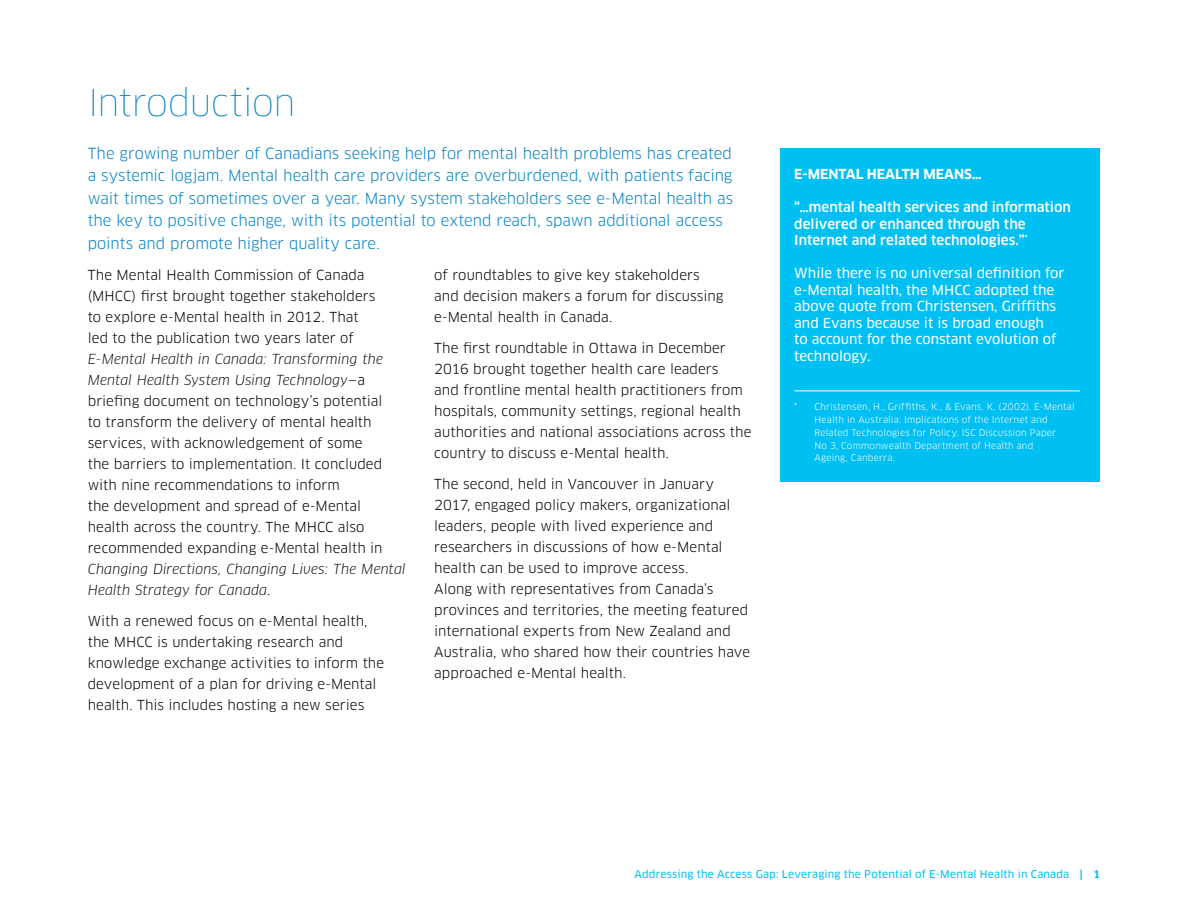
<style>
.page{position:relative;width:1188px;height:918px;background:#fff}
.page>*{position:absolute;margin:0;border:0;box-sizing:border-box;transform-origin:0 0}
.t1{font:100 36px "Clan OT";letter-spacing:-.02em;color:#0081c6}
.t2{font:15px/22.5px "Clan OT";letter-spacing:-.005em;color:#0081c6}
.t3{font:13.5px/21px "Clan OT";letter-spacing:.005em;color:#000}
.t4{font:13.5px/16.5px "Clan OT News";color:#fff}
.t5{font:500 13.5px/16.5px "Clan OT";color:#fff}
.t6{font:italic 13.5px/21px "Clan OT";letter-spacing:.005em;color:#000}
.t7{font:700 13.5px "Clan OT";color:#fff}
.t8{font:10.5px "Clan OT News";letter-spacing:.015em;color:#00c0f3}
.t9{font:9px/12.8px "Clan OT";letter-spacing:.02em;color:#fff}
.s1{font-style:italic}
.s2{font-style:normal}
.s3{font-family:"Clan OT";font-weight:700}
</style>
<div class="page">
<div style="left:781px;top:148px;width:319px;height:334px;background:#00c0f3"></div>
<hr style="left:794px;top:390px;width:286px;height:1px;background:#fff">
<h1 class="t1" style="left:88px;top:81px;width:209px">Introduction</h1>
<p class="t2" style="left:88px;top:142px;width:647px">The growing number of Canadians seeking help for mental health problems has created a systemic logjam. Mental health care providers are overburdened, with patients facing wait times of sometimes over a year. Many system stakeholders see e-Mental health as the key to positive change, with its potential to extend reach, spawn additional access points and promote higher quality care.</p>
<p class="t3" style="left:88px;top:265px;width:289px">The Mental Health Commission of Canada (MHCC) first brought together stakeholders to explore e-Mental health in 2012. That led to the publication two years later of</p>
<p class="t3" style="left:88px;top:349px;width:297px"><span class="s1">E-Mental Health in Canada: Transforming the Mental Health System Using Technology</span>—a briefing document on technology’s potential to transform the delivery of mental health services, with acknowledgement of some the barriers to implementation. It concluded with nine recommendations to inform<br>the development and spread of e-Mental health across the country. The MHCC also recommended expanding e-Mental health in</p>
<p class="t6" style="left:88px;top:559px;width:319px">Changing Directions, Changing Lives: The Mental<br>Health Strategy for Canada<span class="s2">.</span></p>
<p class="t3" style="left:88px;top:611px;width:298px">With a renewed focus on e-Mental health, the MHCC is undertaking research and knowledge exchange activities to inform the development of a plan for driving e-Mental health. This includes hosting a new series</p>
<p class="t3" style="left:434px;top:265px;width:291px">of roundtables to give key stakeholders and decision makers a forum for discussing e-Mental health in Canada.</p>
<p class="t3" style="left:434px;top:338px;width:319px">The first roundtable in Ottawa in December 2016 brought together health care leaders<br>and frontline mental health practitioners from hospitals, community settings, regional health authorities and national associations across the country to discuss e-Mental health.</p>
<p class="t3" style="left:434px;top:474px;width:317px">The second, held in Vancouver in January 2017, engaged policy makers, organizational leaders, people with lived experience and researchers in discussions of how e-Mental health can be used to improve access.<br>Along with representatives from Canada’s provinces and territories, the meeting featured international experts from New Zealand and Australia, who shared how their countries have approached e-Mental health.</p>
<p class="t7" style="left:794px;top:167px;width:189px">E-MENTAL HEALTH MEANS…</p>
<p class="t5" style="left:794px;top:199px;width:278px">“…mental health services and information delivered or enhanced through the<br>Internet and related technologies.”<sup>*</sup></p>
<p class="t4" style="left:794px;top:265px;width:272px">While there is no universal definition for e-Mental health, the MHCC adopted the above quote from Christensen, Griffiths and Evans because it is broad enough<br>to account for the constant evolution of technology.</p>
<p class="t9" style="left:814px;top:401px;width:262px;text-indent:-20px">* Christensen, H., Griffiths, K., &amp; Evans, K. (2002). E-Mental Health in Australia: Implications of the Internet and Related Technologies for Policy. ISC Discussion Paper<br>No 3, Commonwealth Department of Health and<br>Ageing, Canberra.</p>
<p class="t8" style="left:635px;top:867px;width:467px">Addressing the Access Gap: Leveraging the Potential of E-Mental Health in Canada <span class="s3">| 1</span></p>
</div>
